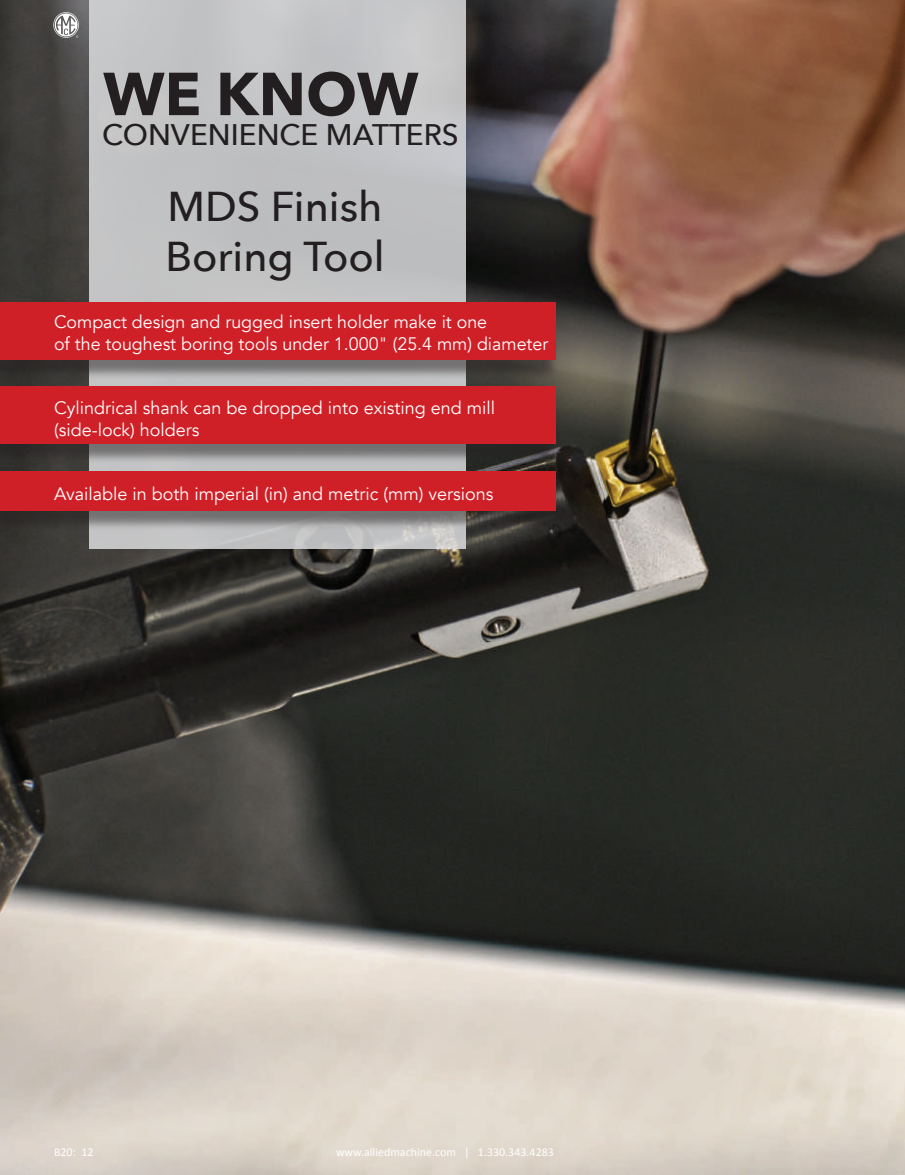
<style>
.page{position:relative;width:905px;height:1175px;background:#fff}
.page>*{position:absolute;margin:0;border:0;box-sizing:border-box;transform-origin:0 0}
.t1{font:700 60px "Avenir Next";color:#231f20}
.t2{font:500 41.55px/49.9px "Avenir Next";color:#231f20}
.t3{font:500 29.7px "Avenir Next";color:#231f20}
.t4{font:18px/21.6px "Avenir";color:#fff}
.t5{font:12px "Calibri";color:#fff}
</style>
<div class="page">
<img style="left:0;top:0;width:904px;height:1174px">
<div style="left:90px;top:0;width:376px;height:549px;background:#c2c3c4"></div>
<div style="left:0;top:306px;width:559px;height:74px;background:#231f20;opacity:.5"></div>
<div style="left:0;top:302px;width:556px;height:57px;background:#d02027"></div>
<div style="left:0;top:390px;width:559px;height:73px;background:#231f20;opacity:.5"></div>
<div style="left:0;top:386px;width:556px;height:58px;background:#d02027"></div>
<div style="left:0;top:474px;width:559px;height:57px;background:#231f20;opacity:.5"></div>
<div style="left:0;top:471px;width:556px;height:40px;background:#d02027"></div>
<svg style="left:53px;top:12px;width:26px;height:26px"></svg>
<h1 class="t1" style="left:103px;top:42px;width:317px">WE KNOW</h1>
<h3 class="t3" style="left:102px;top:110px;width:358px">CONVENIENCE MATTERS</h3>
<h2 class="t2" style="left:165px;top:180px;width:221px">MDS Finish<br>Boring Tool</h2>
<p class="t4" style="left:54px;top:311px;width:496px">Compact design and rugged insert holder make it one<br>of the toughest boring tools under 1.000" (25.4 mm) diameter</p>
<p class="t4" style="left:54px;top:397px;width:442px">Cylindrical shank can be dropped into existing end mill (side-lock) holders</p>
<p class="t4" style="left:54px;top:483px;width:441px">Available in both imperial (in) and metric (mm) versions</p>
<p class="t5" style="left:54px;top:1144px;width:41px">B20: 12</p>
<p class="t5" style="left:336px;top:1144px;width:219px">www.alliedmachine.com | 1.330.343.4283</p>
</div>
